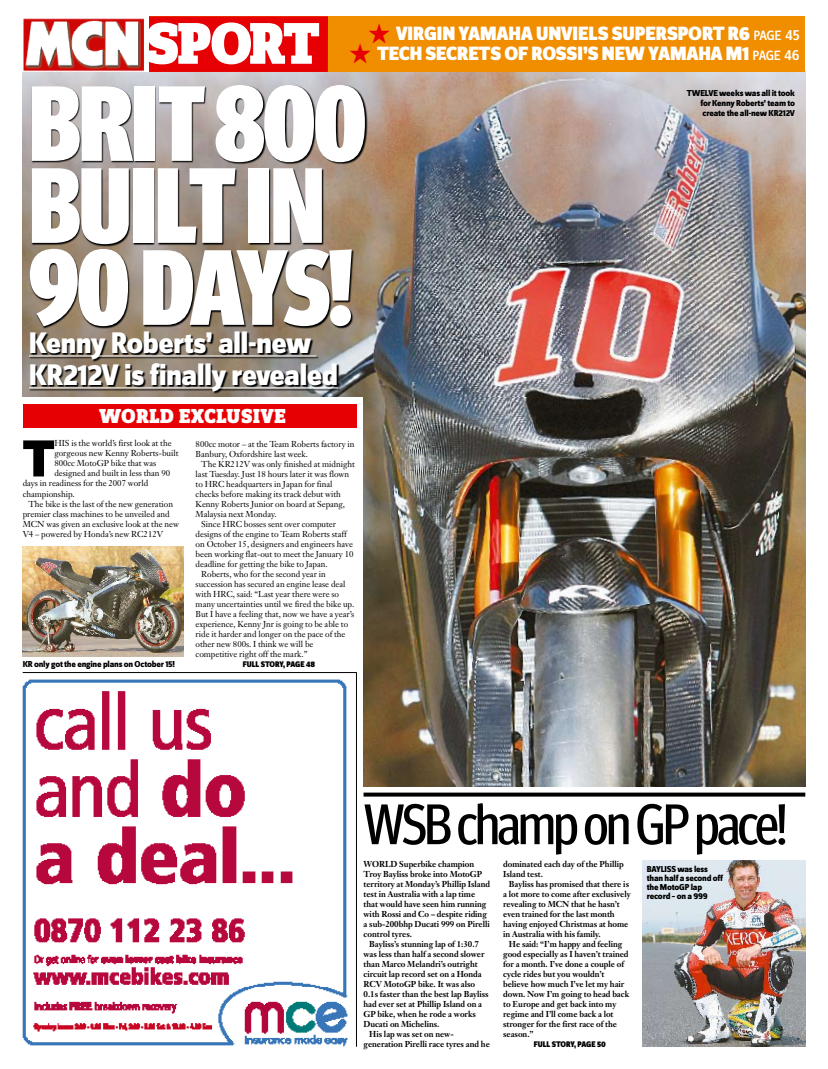
<style>
.page{position:relative;width:828px;height:1069px;background:#fff}
.page>*{position:absolute;margin:0;border:0;box-sizing:border-box;transform-origin:0 0}
.t1{font:900 107px/82px "Meta Headline Comp";letter-spacing:-.02em;color:#fff}
.t2{font:900 61px "Zine Slab Dis";letter-spacing:-.035em;color:#fff}
.t3{font:57px "Meta Headline Cond";letter-spacing:-.04em;color:#000}
.t4{font:900 54px "Zine Sans Dis";color:#000}
.t5{font:800 30.9px/31.9px "Zine Sans Dis";letter-spacing:-.03em;color:#fff}
.t6{font:900 21px "Zine Slab Dis";letter-spacing:.025em;color:#fff}
.t7{font:900 20px "Zine Sans Dis";letter-spacing:-.01em;color:#fff}
.t8{font:800 9px/9px "Zine Sans Dis";letter-spacing:-.025em;color:#000}
.t9{font:8.5px/10px "Janson Text";letter-spacing:-.005em;color:#000}
.t10{font:700 8.5px/10px "Janson Text";letter-spacing:-.005em;color:#000;scale:.95 1}
.t11{font:900 8.5px "Zine Sans Dis";letter-spacing:-.015em;color:#000;scale:.95 1}
.s1{color:#e60004}
.s2{font-weight:500;font-size:14px}
.s3{font-weight:500;font-size:15.5px}
</style>
<div class="page">
<hr style="left:356px;top:672px;width:1px;height:374px;background:#000">
<hr style="left:23px;top:672px;width:333px;height:1px;background:#000">
<svg style="left:363px;top:792px;width:442px;height:4px;fill:#000"></svg>
<img style="left:363px;top:397px;width:442px;height:389px">
<img style="left:23px;top:72px;width:782px;height:325px">
<img style="left:23px;top:679px;width:325px;height:368px">
<div style="left:23px;top:16px;width:782px;height:56px;background:#f18e00"></div>
<svg style="left:30px;top:85px;width:338px;height:244px;fill:#010101"></svg>
<img style="left:643px;top:860px;width:162px;height:186px">
<img style="left:23px;top:546px;width:161px;height:110px">
<div style="left:23px;top:16px;width:305px;height:56px;background:#e60004"></div>
<img style="left:23px;top:16px;width:126px;height:56px">
<svg style="left:29px;top:332px;width:312px;height:62px"></svg>
<hr style="left:29px;top:355px;width:287px;height:1px;background:#fff">
<hr style="left:29px;top:387px;width:309px;height:1px;background:#fff">
<div style="left:23px;top:405px;width:333px;height:23px;background:#e60004"></div>
<h2 class="t2" style="left:146px;top:10px;width:175px">SPORT</h2>
<h3 class="t7" style="left:368px;top:22px;width:433px"><span class="s1">★</span> VIRGIN YAMAHA UNVIELS SUPERSPORT R6 <span class="s2">PAGE</span> <span class="s3">45</span></h3>
<h3 class="t7" style="left:349px;top:42px;width:452px"><span class="s1">★</span> TECH SECRETS OF ROSSI’S NEW YAMAHA M1 <span class="s2">PAGE</span> <span class="s3">46</span></h3>
<h1 class="t1" style="left:29px;top:81px;width:340px">BRIT 800<br>BUILT IN<br>90 DAYS!</h1>
<h3 class="t5" style="left:29px;top:329px;width:311px">Kenny Roberts’ all-new<br>KR212V is finally revealed</h3>
<h3 class="t6" style="left:99px;top:404px;width:188px">WORLD EXCLUSIVE</h3>
<h3 class="t4" style="left:23px;top:429px;width:33px">T</h3>
<p class="t9" style="left:54px;top:438px;width:119px">HIS is the world’s first look at the</p>
<p class="t9" style="left:54px;top:448px;width:126px">gorgeous new Kenny Roberts-built</p>
<p class="t9" style="left:54px;top:458px;width:103px">800cc MotoGP bike that was</p>
<p class="t9" style="left:54px;top:468px;width:117px">designed and built in less than 90</p>
<p class="t9" style="left:23px;top:478px;width:127px">days in readiness for the 2007 world</p>
<p class="t9" style="left:23px;top:488px;width:54px">championship.</p>
<p class="t9" style="left:28px;top:498px;width:146px">The bike is the last of the new generation</p>
<p class="t9" style="left:23px;top:508px;width:149px">premier class machines to be unveiled and</p>
<p class="t9" style="left:23px;top:518px;width:158px">MCN was given an exclusive look at the new</p>
<p class="t9" style="left:23px;top:528px;width:142px">V4 – powered by Honda’s new RC212V</p>
<p class="t8" style="left:23px;top:659px;width:154px">KR only got the engine plans on October 15!</p>
<p class="t9" style="left:196px;top:438px;width:160px">800cc motor – at the Team Roberts factory in<br>Banbury, Oxfordshire last week.</p>
<p class="t9" style="left:201px;top:458px;width:155px">The KR212V was only finished at midnight</p>
<p class="t9" style="left:196px;top:468px;width:155px">last Tuesday. Just 18 hours later it was flown</p>
<p class="t9" style="left:196px;top:478px;width:138px">to HRC headquarters in Japan for final</p>
<p class="t9" style="left:196px;top:488px;width:147px">checks before making its track debut with</p>
<p class="t9" style="left:196px;top:498px;width:151px">Kenny Roberts Junior on board at Sepang,</p>
<p class="t9" style="left:196px;top:508px;width:83px">Malaysia next Monday.</p>
<p class="t9" style="left:201px;top:518px;width:136px">Since HRC bosses sent over computer</p>
<p class="t9" style="left:196px;top:528px;width:153px">designs of the engine to Team Roberts staff</p>
<p class="t9" style="left:196px;top:538px;width:159px">on October 15, designers and engineers have</p>
<p class="t9" style="left:196px;top:548px;width:159px">been working flat-out to meet the January 10</p>
<p class="t9" style="left:196px;top:558px;width:134px">deadline for getting the bike to Japan.</p>
<p class="t9" style="left:201px;top:568px;width:126px">Roberts, who for the second year in</p>
<p class="t9" style="left:196px;top:578px;width:151px">succession has secured an engine lease deal</p>
<p class="t9" style="left:196px;top:588px;width:145px">with HRC, said: “Last year there were so</p>
<p class="t9" style="left:196px;top:598px;width:160px">many uncertainties until we fired the bike up.</p>
<p class="t9" style="left:196px;top:608px;width:160px">But I have a feeling that, now we have a year’s</p>
<p class="t9" style="left:196px;top:618px;width:154px">experience, Kenny Jnr is going to be able to</p>
<p class="t9" style="left:196px;top:628px;width:151px">ride it harder and longer on the pace of the</p>
<p class="t9" style="left:196px;top:638px;width:119px">other new 800s. I think we will be</p>
<p class="t9" style="left:196px;top:648px;width:113px">competitive right off the mark.”</p>
<p class="t11" style="left:243px;top:659px;width:78px">FULL STORY, PAGE 48</p>
<p class="t8" style="left:700px;top:89px;width:96px;line-height:10px;text-align:justify;text-indent:-14px">TWELVE weeks was all it took for Kenny Roberts’ team to create the all-new KR212V</p>
<h3 class="t3" style="left:364px;top:790px;width:426px">WSB champ on GP pace!</h3>
<p class="t10" style="left:363px;top:858px;width:135px">WORLD Superbike champion<br>Troy Bayliss broke into MotoGP territory at Monday’s Phillip Island test in Australia with a lap time that would have seen him running with Rossi and Co – despite riding a sub-200bhp Ducati 999 on Pirelli control tyres.</p>
<p class="t10" style="left:369px;top:938px;width:117px">Bayliss’s stunning lap of 1:30.7</p>
<p class="t10" style="left:363px;top:948px;width:129px">was less than half a second slower</p>
<p class="t10" style="left:363px;top:958px;width:122px">than Marco Melandri’s outright</p>
<p class="t10" style="left:363px;top:968px;width:126px">circuit lap record set on a Honda</p>
<p class="t10" style="left:363px;top:978px;width:119px">RCV MotoGP bike. It was also</p>
<p class="t10" style="left:363px;top:988px;width:133px">0.1s faster than the best lap Bayliss</p>
<p class="t10" style="left:363px;top:998px;width:126px">had ever set at Phillip Island on a</p>
<p class="t10" style="left:363px;top:1008px;width:120px">GP bike, when he rode a works</p>
<p class="t10" style="left:363px;top:1018px;width:81px">Ducati on Michelins.</p>
<p class="t10" style="left:369px;top:1028px;width:91px">His lap was set on new-</p>
<p class="t10" style="left:363px;top:1038px;width:134px">generation Pirelli race tyres and he</p>
<p class="t10" style="left:503px;top:858px;width:128px">dominated each day of the Phillip<br>Island test.</p>
<p class="t10" style="left:503px;top:878px;width:136px;text-indent:6px">Bayliss has promised that there is a lot more to come after exclusively revealing to MCN that he hasn’t even trained for the last month having enjoyed Christmas at home in Australia with his family.</p>
<p class="t10" style="left:503px;top:938px;width:134px;text-indent:6px">He said: “I’m happy and feeling good especially as I haven’t trained for a month. I’ve done a couple of cycle rides but you wouldn’t believe how much I’ve let my hair down. Now I’m going to head back to Europe and get back into my regime and I’ll come back a lot stronger for the first race of the season.”</p>
<p class="t11" style="left:534px;top:1039px;width:78px">FULL STORY, PAGE 50</p>
<p class="t8" style="left:647px;top:864px;width:78px">BAYLISS was less than half a second off the MotoGP lap record – on a 999</p>
</div>
